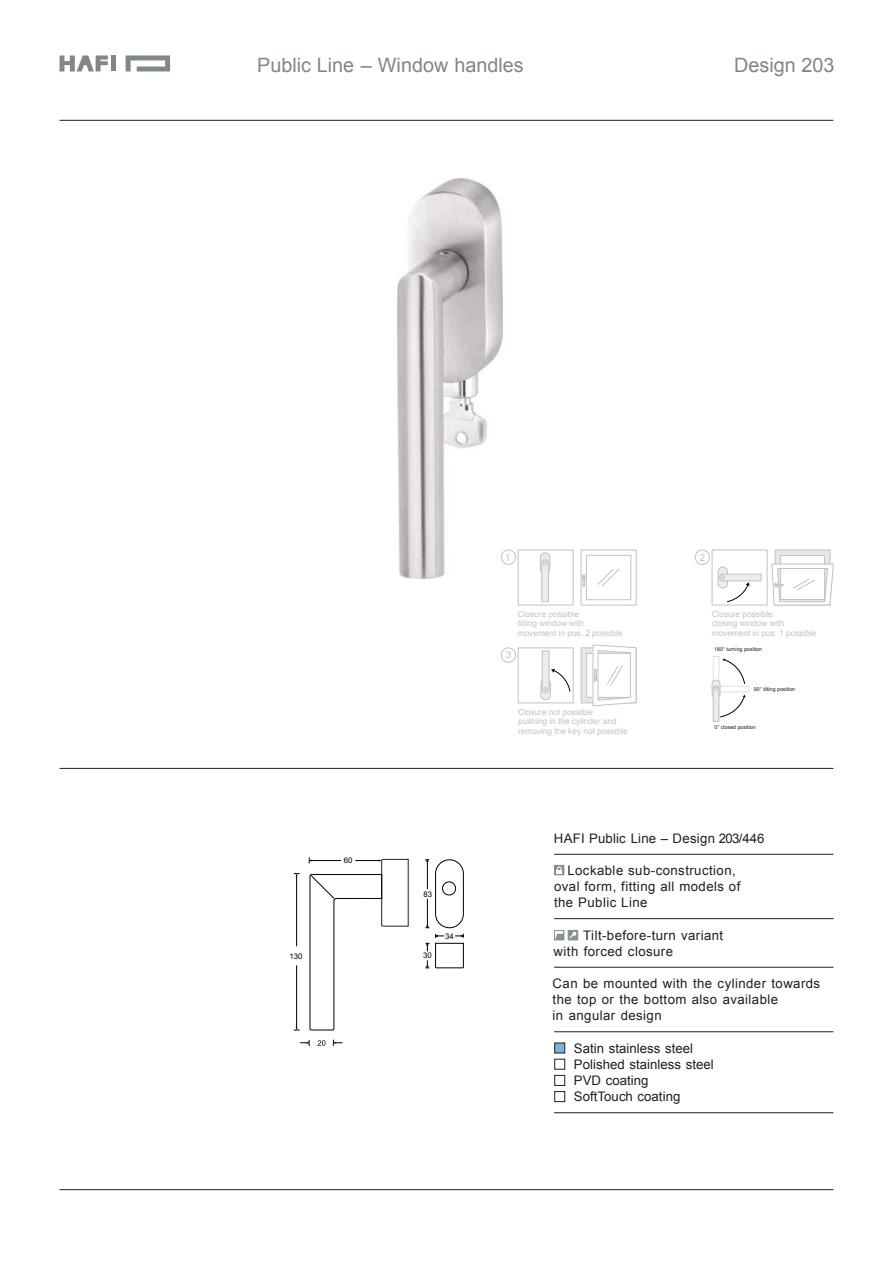
<style>
.page{position:relative;width:893px;height:1263px;background:#fff}
.page>*{position:absolute;margin:0;border:0;box-sizing:border-box;transform-origin:0 0}
.t1{font:19.8px "Arial";color:#7e878c}
.t2{font:13.2px/16.2px "Arial";letter-spacing:.03em;color:#231e1d}
.t3{font:13.2px/16.2px "Arial";letter-spacing:.005em;color:#231e1d}
.t4{font:13.2px "Arial";letter-spacing:.01em;color:#231e1d}
.t5{font:9.75px "Arial";color:#c2c2c2}
.t6{font:8.25px/9.8px "Arial";color:#c2c2c2}
.t7{font:7.8px "Arial";color:#000}
.t8{font:5.25px "Arial";color:#221e1f}
</style>
<div class="page">
<hr style="left:60px;top:120px;width:773px;height:1px;background:#231e1d">
<hr style="left:60px;top:1189px;width:773px;height:1px;background:#231e1d">
<hr style="left:60px;top:768px;width:773px;height:1px;background:#231e1d">
<svg style="left:60px;top:55px;width:48px;height:16px"></svg>
<svg style="left:126px;top:55px;width:44px;height:16px"></svg>
<div style="left:111px;top:55px;width:5px;height:16px;background:#7e878c"></div>
<hr style="left:554px;top:854px;width:279px;height:1px;background:#231e1d">
<svg style="left:425px;top:859px;width:39px;height:109px"></svg>
<img style="left:398px;top:178px;width:105px;height:400px">
<hr style="left:296px;top:876px;width:1px;height:70px;background:#000">
<hr style="left:296px;top:965px;width:1px;height:62px;background:#000">
<svg style="left:300px;top:1040px;width:10px;height:6px"></svg>
<svg style="left:294px;top:1027px;width:6px;height:4px"></svg>
<svg style="left:294px;top:873px;width:6px;height:3px"></svg>
<svg style="left:333px;top:1040px;width:9px;height:6px"></svg>
<svg style="left:318px;top:1040px;width:7px;height:6px"></svg>
<svg style="left:309px;top:857px;width:100px;height:173px"></svg>
<hr style="left:554px;top:918px;width:279px;height:1px;background:#231e1d">
<hr style="left:554px;top:1031px;width:279px;height:1px;background:#231e1d">
<hr style="left:554px;top:1112px;width:279px;height:1px;background:#231e1d">
<div style="left:555px;top:1043px;width:10px;height:10px;background:#7cafde;border:1px solid #231e1d"></div>
<div style="left:555px;top:1059px;width:10px;height:10px;background:#fff;border:1px solid #231e1d"></div>
<div style="left:555px;top:1075px;width:10px;height:10px;border:1px solid #231e1d"></div>
<div style="left:555px;top:1091px;width:10px;height:11px;background:#fff;border:1px solid #231e1d"></div>
<div style="left:554px;top:865px;width:10px;height:10px;background:#888f93;border:1px solid #888f93"></div>
<svg style="left:556px;top:866px;width:6px;height:7px"></svg>
<hr style="left:554px;top:967px;width:279px;height:1px;background:#231e1d">
<div style="left:554px;top:930px;width:10px;height:10px;background:#878f92"></div>
<div style="left:568px;top:930px;width:10px;height:10px;background:#878f92"></div>
<svg style="left:555px;top:931px;width:22px;height:9px"></svg>
<div style="left:518px;top:550px;width:56px;height:55px;border:1px solid #c2c2c2"></div>
<div style="left:540px;top:552px;width:10px;height:22px;background:#ececec;border:1px solid #c4c2c2;border-radius:5px"></div>
<svg style="left:541px;top:559px;width:8px;height:43px"></svg>
<div style="left:581px;top:549px;width:56px;height:56px;border:1px solid #c2c2c2"></div>
<div style="left:586px;top:555px;width:45px;height:45px;border:1px solid #c2c2c2"></div>
<svg style="left:598px;top:568px;width:22px;height:18px"></svg>
<svg style="left:582px;top:575px;width:3px;height:12px"></svg>
<div style="left:501px;top:550px;width:15px;height:15px;border:1px solid #c2c2c2;border-radius:50%"></div>
<div style="left:712px;top:549px;width:56px;height:56px;border:1px solid #c2c2c2"></div>
<div style="left:718px;top:567px;width:10px;height:21px;background:#ececec;border:1px solid #c2c2c2;border-radius:5px"></div>
<svg style="left:718px;top:573px;width:44px;height:29px"></svg>
<div style="left:775px;top:549px;width:56px;height:56px;background:#e6e7e8;border:1px solid #c2c2c2"></div>
<div style="left:780px;top:555px;width:45px;height:45px;background:#fff;border:1px solid #c2c2c2"></div>
<svg style="left:771px;top:563px;width:63px;height:43px"></svg>
<div style="left:695px;top:550px;width:15px;height:15px;border:1px solid #c2c2c2;border-radius:50%"></div>
<svg style="left:712px;top:656px;width:37px;height:66px"></svg>
<div style="left:541px;top:678px;width:10px;height:22px;background:#ececec;border:1px solid #c2c2c2;border-radius:5px"></div>
<svg style="left:541px;top:650px;width:29px;height:43px"></svg>
<div style="left:518px;top:647px;width:56px;height:56px;border:1px solid #c2c2c2"></div>
<div style="left:581px;top:647px;width:56px;height:56px;background:#e6e7e8;border:1px solid #c2c2c2"></div>
<div style="left:586px;top:653px;width:45px;height:45px;background:#fff;border:1px solid #c2c2c2"></div>
<svg style="left:592px;top:644px;width:45px;height:63px"></svg>
<div style="left:501px;top:648px;width:15px;height:14px;border:1px solid #c2c2c2;border-radius:50%"></div>
<h1 class="t1" style="left:257px;top:52px;width:268px">Public Line – Window handles</h1>
<h1 class="t1" style="left:734px;top:52px;width:102px">Design 203</h1>
<p class="t5" style="left:505px;top:551px;width:7px">1</p>
<p class="t5" style="left:700px;top:551px;width:7px">2</p>
<p class="t6" style="left:518px;top:609px;width:106px">Closure possible<br>tilting window with movement in pos. 2 possible</p>
<p class="t6" style="left:712px;top:609px;width:106px">Closure possible<br>closing window with movement in pos. 1 possible</p>
<p class="t5" style="left:506px;top:649px;width:7px">3</p>
<p class="t6" style="left:518px;top:707px;width:111px">Closure not possible<br>pushing in the cylinder and removing the key not possible</p>
<p class="t8" style="left:714px;top:646px;width:49px">180° turning position</p>
<p class="t8" style="left:754px;top:685px;width:43px">90° tilting position</p>
<p class="t8" style="left:714px;top:724px;width:43px">0° closed position</p>
<p class="t7" style="left:290px;top:951px;width:15px">130</p>
<p class="t7" style="left:344px;top:855px;width:10px">60</p>
<p class="t7" style="left:424px;top:889px;width:10px">83</p>
<p class="t7" style="left:423px;top:950px;width:10px">30</p>
<p class="t7" style="left:445px;top:931px;width:10px">34</p>
<p class="t4" style="left:554px;top:829px;width:212px">HAFI Public Line – Design 203/446</p>
<p class="t2" style="left:554px;top:862px;width:188px;text-indent:13px">Lockable sub-construction, oval form, fitting all models of the Public Line</p>
<p class="t2" style="left:554px;top:927px;width:171px;text-indent:30px">Tilt-before-turn variant with forced closure</p>
<p class="t2" style="left:553px;top:975px;width:269px">Can be mounted with the cylinder towards the top or the bottom also available<br>in angular design</p>
<p class="t3" style="left:574px;top:1040px;width:141px">Satin stainless steel<br>Polished stainless steel<br>PVD coating<br>SoftTouch coating</p>
</div>
